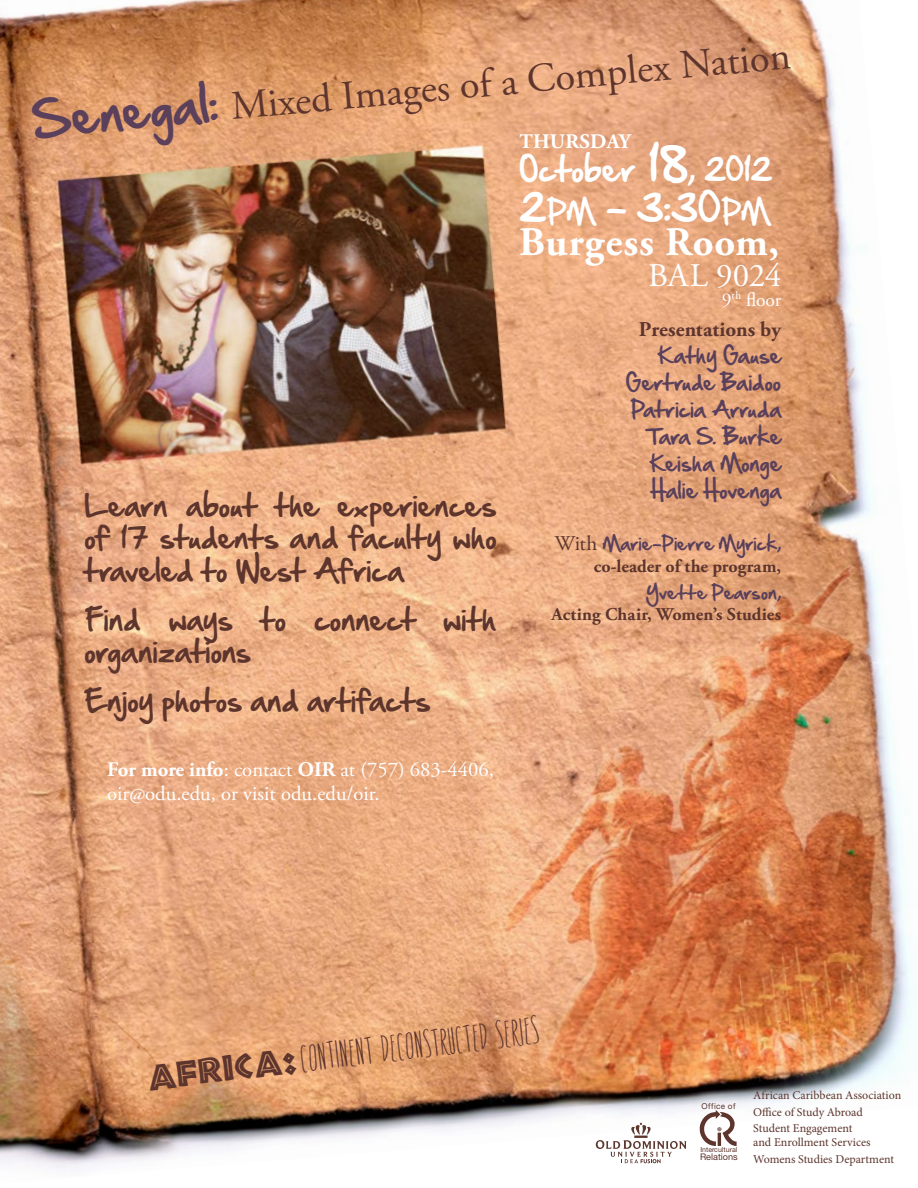
<style>
.page{position:relative;width:918px;height:1188px;background:#fff}
.page>*{position:absolute;margin:0;border:0;box-sizing:border-box;transform-origin:0 0}
.t1{font:40.5px "Adobe Garamond Pro";color:#5d352d}
.t2{font:700 40.5px "Adobe Garamond Pro";letter-spacing:.02em;color:#fff}
.t3{font:37.5px "Hand Of Sean";color:#fff}
.t4{font:33px "Adobe Garamond Pro";letter-spacing:-.005em;color:#fff}
.t5{font:32.1px "In The Know";color:#5d352d}
.t6{font:30px "Hand Of Sean";color:#fff}
.t7{font:27px/32.4px "Hand Of Sean";letter-spacing:.01em;color:#5d352d;text-align:justify}
.t8{font:700 21px "Adobe Garamond Pro";color:#5d352d}
.t9{font:20.7px/24.8px "Adobe Garamond Pro";color:#fff}
.t10{font:700 20.7px "Adobe Garamond Pro";letter-spacing:.015em;color:#fff}
.t11{font:19.5px/27px "Hand Of Sean";color:#5a405b;text-align:right}
.t12{font:19.5px "Adobe Garamond Pro";color:#fff}
.t13{font:700 18px "Adobe Garamond Pro";letter-spacing:.01em;color:#5d352d}
.t14{font:16.5px "Hand Of Sean";letter-spacing:.015em;color:#5a405b}
.t15{font:12px/14.4px "Minion Pro";color:#5d352d}
.t16{font:9.15px "Helvetica Neue LT Std";color:#5d352d}
.t17{font:8.1px "Helvetica Neue LT Std";letter-spacing:.06em;color:#5d352d}
.t18{font:7.05px "Helvetica Neue LT Std";color:#5d352d}
.s1{font-family:"Hand Of Sean";font-size:45px;color:#5a405b}
.s2{font-size:45px}
.s3{font-size:26.25px}
.s4{font-weight:700}
.s5{font-family:"Adobe Garamond Pro";font-size:21px;color:#5d352d}
.s6{font-family:"African";font-size:33px}
</style>
<div class="page">
<img style="left:0;top:0;width:915px;height:1169px">
<svg style="left:596px;top:1123px;width:91px;height:40px"></svg>
<svg style="left:700px;top:1110px;width:37px;height:36px"></svg>
<h1 class="t1" style="left:30px;top:99px;width:763px;rotate:-5deg"><span class="s1">Senegal:</span> Mixed Images of a Complex Nation</h1>
<p class="t10" style="left:519px;top:129px;width:113px">Thursday</p>
<p class="t6" style="left:519px;top:143px;width:255px">October <span class="s2">18</span>, 2012</p>
<h2 class="t3" style="left:519px;top:173px;width:251px">2<span class="s3">pm</span> - 3:30<span class="s3">pm</span></h2>
<h1 class="t2" style="left:519px;top:218px;width:261px">Burgess Room,</h1>
<p class="t4" style="left:648px;top:256px;width:135px">BAL 9024</p>
<p class="t12" style="left:722px;top:288px;width:61px">9<sup>th</sup> floor</p>
<p class="t7" style="left:85px;top:489px;width:414px">Learn about the experiences of 17 students and faculty who traveled to West Africa</p>
<p class="t7" style="left:85px;top:603px;width:414px">Find ways to connect with organizations</p>
<p class="t7" style="left:85px;top:684px;width:348px">Enjoy photos and artifacts</p>
<p class="t9" style="left:107px;top:757px;width:389px"><span class="s4">For more info</span>: contact <span class="s4">OIR</span> at (757) 683-4406, oir@odu.edu, or visit odu.edu/oir.</p>
<p class="t8" style="left:639px;top:317px;width:145px">Presentations by</p>
<p class="t11" style="left:626px;top:341px;width:157px">Kathy Gause<br>Gertrude Baidoo<br>Patricia Arruda<br>Tara S. Burke<br>Keisha Monge<br>Halie Hovenga</p>
<p class="t14" style="left:555px;top:529px;width:228px"><span class="s5">With</span> Marie-Pierre Myrick,</p>
<p class="t13" style="left:594px;top:556px;width:189px">co-leader of the program,</p>
<p class="t14" style="left:646px;top:577px;width:137px">Yvette Pearson,</p>
<p class="t13" style="left:551px;top:604px;width:231px">Acting Chair, Women’s Studies</p>
<p class="t5" style="left:145px;top:1062px;width:396px;rotate:-7deg"><span class="s6">Africa:</span> Continent Deconstructed Series</p>
<p class="t17" style="left:701px;top:1101px;width:35px">Office of</p>
<p class="t18" style="left:700px;top:1146px;width:38px">Intercultural</p>
<p class="t16" style="left:700px;top:1151px;width:39px">Relations</p>
<p class="t15" style="left:753px;top:1088px;width:150px">African Caribbean Association</p>
<p class="t15" style="left:753px;top:1105px;width:111px">Office of Study Abroad</p>
<p class="t15" style="left:753px;top:1121px;width:119px">Student Engagement and Enrollment Services</p>
<p class="t15" style="left:753px;top:1152px;width:142px">Womens Studies Department</p>
</div>
